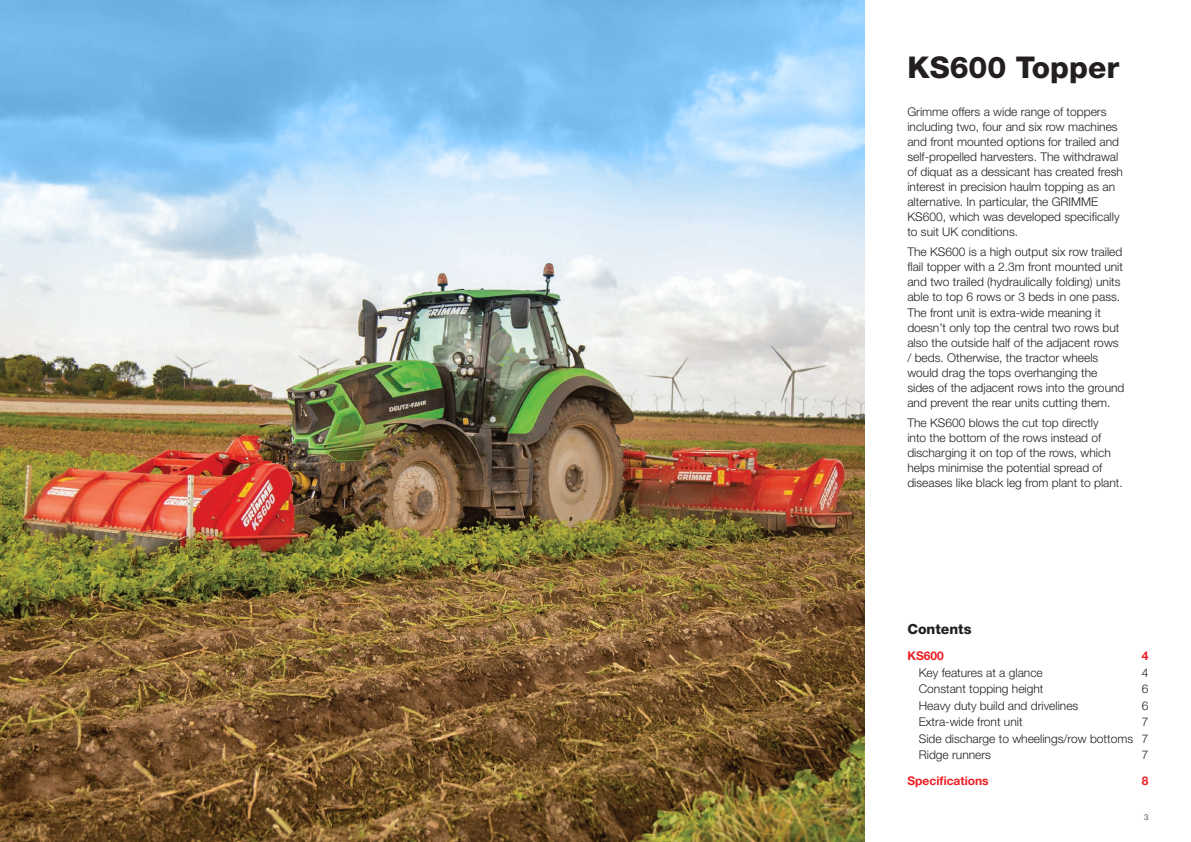
<style>
.page{position:relative;width:1191px;height:842px;background:#fff}
.page>*{position:absolute;margin:0;border:0;box-sizing:border-box;transform-origin:0 0}
.t1{font:800 30px "Helvetica Neue LT Std";color:#231f20}
.t2{font:800 14px "Helvetica Neue LT Std";color:#231f20}
.t3{font:300 12px/15px "Helvetica Neue LT Std";color:#231f20}
.t4{font:700 12px "Helvetica Neue LT Std";color:#ee1d23}
.t5{font:300 8px "Helvetica Neue LT Std";color:#231f20}
</style>
<div class="page">
<img style="left:0;top:323px;width:865px;height:519px">
<svg style="left:0;top:0;width:865px;height:323px;background:#add4f0"></svg>
<p class="t1" style="left:907px;top:50px;width:213px">KS600 Topper</p>
<p class="t3" style="left:907px;top:104px;width:217px">Grimme offers a wide range of toppers including two, four and six row machines and front mounted options for trailed and self-propelled harvesters. The withdrawal of diquat as a dessicant has created fresh interest in precision haulm topping as an alternative. In particular, the GRIMME KS600, which was developed specifically to suit UK conditions.</p>
<p class="t3" style="left:907px;top:244px;width:218px">The KS600 is a high output six row trailed flail topper with a 2.3m front mounted unit and two trailed (hydraulically folding) units able to top 6 rows or 3 beds in one pass.<br>The front unit is extra-wide meaning it doesn’t only top the central two rows but also the outside half of the adjacent rows / beds. Otherwise, the tractor wheels would drag the tops overhanging the sides of the adjacent rows into the ground and prevent the rear units cutting them.</p>
<p class="t3" style="left:907px;top:415px;width:217px">The KS600 blows the cut top directly<br>into the bottom of the rows instead of discharging it on top of the rows, which helps minimise the potential spread of diseases like black leg from plant to plant.</p>
<p class="t2" style="left:907px;top:621px;width:66px">Contents</p>
<p class="t4" style="left:907px;top:649px;width:38px">KS600</p>
<p class="t4" style="left:1141px;top:649px;width:8px">4</p>
<p class="t3" style="left:918px;top:665px;width:126px">Key features at a glance</p>
<p class="t3" style="left:1141px;top:665px;width:8px">4</p>
<p class="t3" style="left:918px;top:681px;width:126px">Constant topping height</p>
<p class="t3" style="left:1141px;top:681px;width:8px">6</p>
<p class="t3" style="left:918px;top:698px;width:161px">Heavy duty build and drivelines</p>
<p class="t3" style="left:1141px;top:698px;width:8px">6</p>
<p class="t3" style="left:918px;top:714px;width:105px">Extra-wide front unit</p>
<p class="t3" style="left:1141px;top:714px;width:8px">7</p>
<p class="t3" style="left:918px;top:730px;width:231px">Side discharge to wheelings/row bottoms 7</p>
<p class="t3" style="left:918px;top:747px;width:74px">Ridge runners</p>
<p class="t3" style="left:1141px;top:747px;width:8px">7</p>
<p class="t4" style="left:907px;top:773px;width:83px">Specifications</p>
<p class="t4" style="left:1141px;top:773px;width:8px">8</p>
<p class="t5" style="left:1144px;top:812px;width:6px">3</p>
</div>
